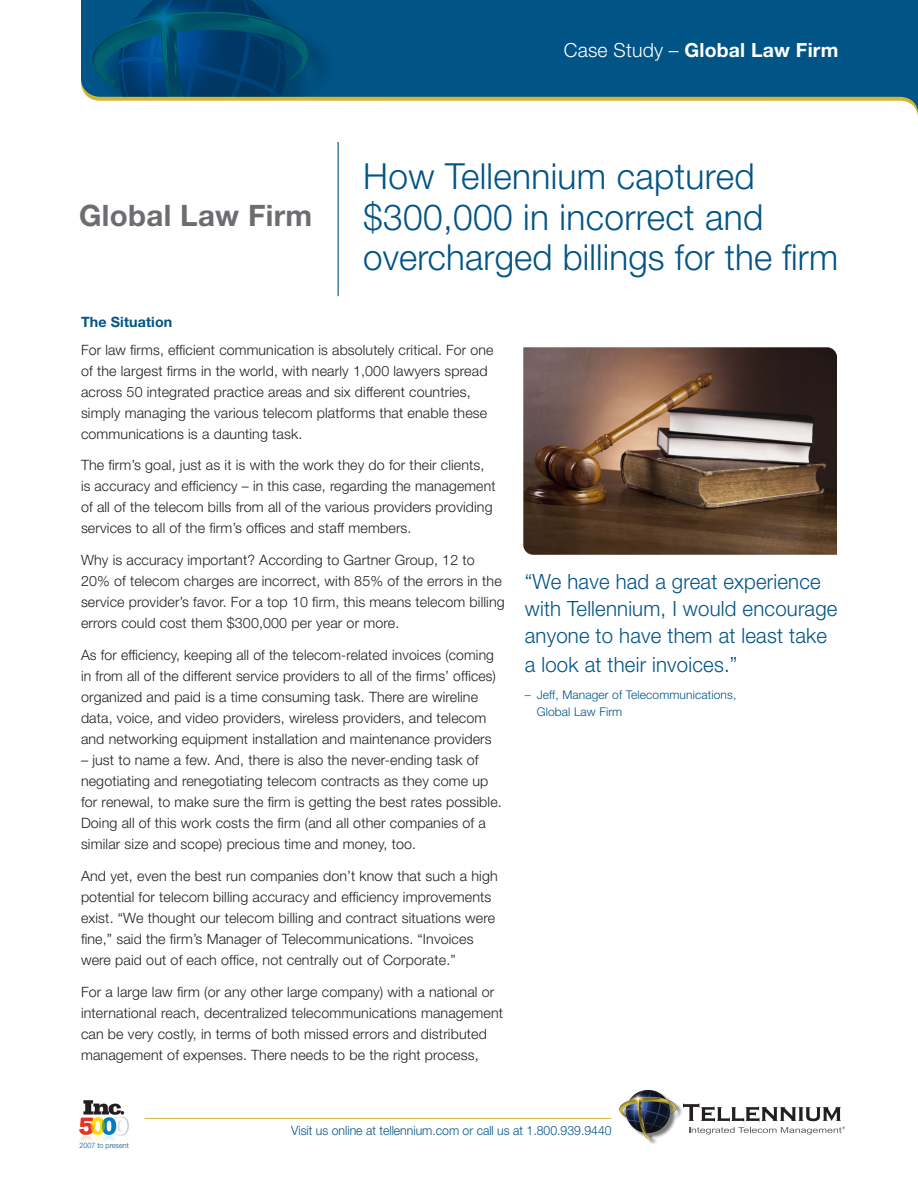
<style>
.page{position:relative;width:918px;height:1188px;background:#fff}
.page>*{position:absolute;margin:0;border:0;box-sizing:border-box;transform-origin:0 0}
.t1{font:300 36px/40.5px "Helvetica Neue LT Std";letter-spacing:.01em;color:#015486}
.t2{font:700 29.55px "Helvetica Neue LT Std";letter-spacing:.01em;color:#6c6d70}
.t3{font:300 21px/27.5px "Helvetica Neue LT Std";letter-spacing:.01em;color:#015486}
.t4{font:700 19.5px "Helvetica Neue LT Std";letter-spacing:.01em;color:#fff}
.t5{font:300 14.25px/21px "Helvetica Neue LT Std";letter-spacing:.01em;color:#231f20}
.t6{font:700 14.25px "Helvetica Neue LT Std";letter-spacing:.01em;color:#015486}
.t7{font:300 12.75px "Helvetica Neue LT Std";color:#015486;scale:.96 1}
.t8{font:300 12px/16.5px "Helvetica Neue LT Std";letter-spacing:.01em;color:#015486}
.t9{font:300 7.5px "Helvetica Neue LT Std";color:#015486;scale:.96 1}
.s1{font-weight:300}
</style>
<div class="page">
<svg style="left:81px;top:0;width:837px;height:164px;fill:#015486"></svg>
<img style="left:91px;top:0;width:244px;height:114px">
<img style="left:79px;top:1100px;width:50px;height:41px">
<hr style="left:145px;top:1118px;width:466px;height:1px;background:#d0b734">
<img style="left:523px;top:347px;width:314px;height:208px">
<hr style="left:338px;top:142px;width:1px;height:154px;background:#015486">
<svg style="left:683px;top:1103px;width:162px;height:32px"></svg>
<img style="left:620px;top:1089px;width:62px;height:55px">
<p class="t2" style="left:79px;top:197px;width:235px">Global Law Firm</p>
<p class="t4" style="left:564px;top:38px;width:276px"><span class="s1">Case Study –</span> Global Law Firm</p>
<p class="t1" style="left:363px;top:155px;width:477px">How Tellennium captured $300,000 in incorrect and overcharged billings for the firm</p>
<p class="t6" style="left:81px;top:313px;width:93px">The Situation</p>
<p class="t5" style="left:81px;top:339px;width:414px">For law firms, efficient communication is absolutely critical. For one of the largest firms in the world, with nearly 1,000 lawyers spread across 50 integrated practice areas and six different countries, simply managing the various telecom platforms that enable these communications is a daunting task.</p>
<p class="t5" style="left:81px;top:454px;width:416px">The firm’s goal, just as it is with the work they do for their clients, is accuracy and efficiency – in this case, regarding the management of all of the telecom bills from all of the various providers providing services to all of the firm’s offices and staff members.</p>
<p class="t5" style="left:81px;top:549px;width:425px">Why is accuracy important? According to Gartner Group, 12 to 20% of telecom charges are incorrect, with 85% of the errors in the service provider’s favor. For a top 10 firm, this means telecom billing errors could cost them $300,000 per year or more.</p>
<p class="t5" style="left:81px;top:644px;width:417px">As for efficiency, keeping all of the telecom-related invoices (coming in from all of the different service providers to all of the firms’ offices) organized and paid is a time consuming task. There are wireline data, voice, and video providers, wireless providers, and telecom and networking equipment installation and maintenance providers</p>
<p class="t5" style="left:81px;top:749px;width:422px">– just to name a few. And, there is also the never-ending task of negotiating and renegotiating telecom contracts as they come up for renewal, to make sure the firm is getting the best rates possible.<br>Doing all of this work costs the firm (and all other companies of a similar size and scope) precious time and money, too.</p>
<p class="t5" style="left:81px;top:865px;width:418px">And yet, even the best run companies don’t know that such a high potential for telecom billing accuracy and efficiency improvements exist. “We thought our telecom billing and contract situations were fine,” said the firm’s Manager of Telecommunications. “Invoices were paid out of each office, not centrally out of Corporate.”</p>
<p class="t5" style="left:81px;top:981px;width:424px">For a large law firm (or any other large company) with a national or international reach, decentralized telecommunications management can be very costly, in terms of both missed errors and distributed management of expenses. There needs to be the right process,</p>
<p class="t3" style="left:525px;top:568px;width:314px">“We have had a great experience with Tellennium, I would encourage anyone to have them at least take a look at their invoices.”</p>
<p class="t8" style="left:537px;top:686px;width:201px;text-indent:-12px">– Jeff, Manager of Telecommunications,<br>Global Law Firm</p>
<p class="t9" style="left:80px;top:1141px;width:53px">2007 to present</p>
<p class="t7" style="left:291px;top:1123px;width:335px">Visit us online at tellennium.com or call us at 1.800.939.9440</p>
</div>
